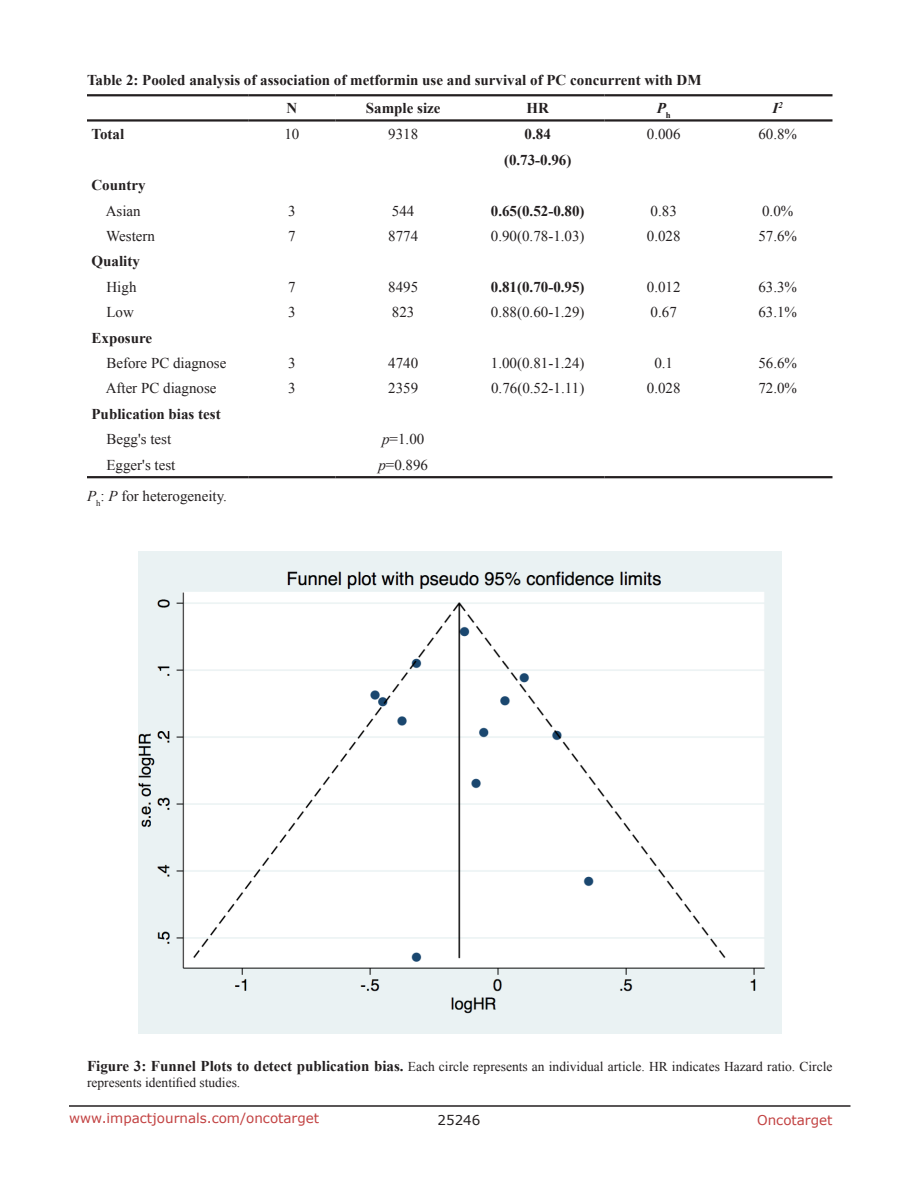
<style>
.page{position:relative;width:918px;height:1188px;background:#fff}
.page>*{position:absolute;margin:0;border:0;box-sizing:border-box;transform-origin:0 0}
.TableText1_Center{font:15px "Times New Roman";color:#231f20}
.TableText1{font:15px "Times New Roman";color:#231f20}
.Table_head{font:700 15px "Times New Roman";color:#231f20}
.TableText1-2{font:700 15px "Times New Roman";color:#231f20}
.TableText1_Center-2{font:700 15px "Times New Roman";color:#231f20}
.Table_head_centre{font:700 15px "Times New Roman";color:#231f20}
.Table_head_centre-2{font:italic 700 15px "Times New Roman";color:#231f20}
.figuretext{font:13.5px/16.2px "Times New Roman";color:#231f20}
.t1{font:13.5px "Verdana";color:#c24141}
.t2{font:13.5px "Verdana";color:#231f20}
.s1{font-style:italic}
.s2{font-weight:700;font-size:15px}
</style>
<div class="page">
<hr style="left:69px;top:1105px;width:781px;height:2px;background:#231f20">
<img style="left:138px;top:551px;width:643px;height:483px">
<svg style="left:87px;top:96px;width:745px;height:1px"></svg>
<hr style="left:87px;top:94px;width:161px;height:2px;background:#231f20">
<hr style="left:248px;top:94px;width:88px;height:2px;background:#231f20">
<hr style="left:336px;top:94px;width:135px;height:2px;background:#231f20">
<hr style="left:471px;top:94px;width:133px;height:2px;background:#231f20">
<hr style="left:604px;top:94px;width:119px;height:2px;background:#231f20">
<hr style="left:723px;top:94px;width:109px;height:2px;background:#231f20">
<hr style="left:87px;top:119px;width:161px;height:3px;background:#231f20">
<hr style="left:248px;top:119px;width:88px;height:3px;background:#231f20">
<hr style="left:336px;top:119px;width:135px;height:3px;background:#231f20">
<hr style="left:471px;top:119px;width:133px;height:3px;background:#231f20">
<hr style="left:604px;top:119px;width:119px;height:3px;background:#231f20">
<hr style="left:723px;top:119px;width:109px;height:3px;background:#231f20">
<hr style="left:87px;top:476px;width:161px;height:2px;background:#231f20">
<hr style="left:248px;top:476px;width:88px;height:2px;background:#231f20">
<hr style="left:336px;top:476px;width:135px;height:2px;background:#231f20">
<hr style="left:471px;top:476px;width:133px;height:2px;background:#231f20">
<hr style="left:604px;top:476px;width:119px;height:2px;background:#231f20">
<hr style="left:723px;top:476px;width:109px;height:2px;background:#231f20">
<p class="Table_head" style="left:87px;top:70px;width:616px">Table 2: Pooled analysis of association of metformin use and survival of PC concurrent with DM</p>
<p class="Table_head_centre" style="left:286px;top:98px;width:12px">N</p>
<p class="Table_head_centre" style="left:366px;top:98px;width:76px">Sample size</p>
<p class="Table_head_centre" style="left:526px;top:98px;width:24px">HR</p>
<p class="Table_head_centre-2" style="left:657px;top:97px;width:16px">P<sub>h</sub></p>
<p class="Table_head_centre-2" style="left:773px;top:97px;width:12px">I<sup>2</sup></p>
<p class="TableText1-2" style="left:92px;top:124px;width:34px">Total</p>
<p class="TableText1_Center" style="left:284px;top:124px;width:16px">10</p>
<p class="TableText1_Center" style="left:388px;top:124px;width:31px">9318</p>
<p class="TableText1_Center-2" style="left:525px;top:124px;width:28px">0.84</p>
<p class="TableText1_Center" style="left:647px;top:124px;width:35px">0.006</p>
<p class="TableText1_Center" style="left:758px;top:124px;width:40px">60.8%</p>
<p class="TableText1_Center-2" style="left:504px;top:149px;width:69px">(0.73-0.96)</p>
<p class="TableText1-2" style="left:92px;top:175px;width:56px">Country</p>
<p class="TableText1" style="left:106px;top:201px;width:36px">Asian</p>
<p class="TableText1_Center" style="left:288px;top:201px;width:9px">3</p>
<p class="TableText1_Center" style="left:392px;top:201px;width:24px">544</p>
<p class="TableText1_Center-2" style="left:491px;top:200px;width:95px">0.65(0.52-0.80)</p>
<p class="TableText1_Center" style="left:651px;top:201px;width:28px">0.83</p>
<p class="TableText1_Center" style="left:762px;top:201px;width:33px">0.0%</p>
<p class="TableText1" style="left:106px;top:226px;width:50px">Western</p>
<p class="TableText1_Center" style="left:288px;top:226px;width:9px">7</p>
<p class="TableText1_Center" style="left:388px;top:226px;width:31px">8774</p>
<p class="TableText1_Center" style="left:491px;top:226px;width:95px">0.90(0.78-1.03)</p>
<p class="TableText1_Center" style="left:647px;top:226px;width:35px">0.028</p>
<p class="TableText1_Center" style="left:758px;top:226px;width:40px">57.6%</p>
<p class="TableText1-2" style="left:92px;top:251px;width:50px">Quality</p>
<p class="TableText1" style="left:106px;top:277px;width:31px">High</p>
<p class="TableText1_Center" style="left:288px;top:277px;width:9px">7</p>
<p class="TableText1_Center" style="left:388px;top:277px;width:31px">8495</p>
<p class="TableText1_Center-2" style="left:491px;top:276px;width:95px">0.81(0.70-0.95)</p>
<p class="TableText1_Center" style="left:647px;top:277px;width:35px">0.012</p>
<p class="TableText1_Center" style="left:758px;top:277px;width:40px">63.3%</p>
<p class="TableText1" style="left:106px;top:302px;width:29px">Low</p>
<p class="TableText1_Center" style="left:288px;top:302px;width:9px">3</p>
<p class="TableText1_Center" style="left:392px;top:302px;width:24px">823</p>
<p class="TableText1_Center" style="left:491px;top:302px;width:95px">0.88(0.60-1.29)</p>
<p class="TableText1_Center" style="left:651px;top:302px;width:28px">0.67</p>
<p class="TableText1_Center" style="left:758px;top:302px;width:40px">63.1%</p>
<p class="TableText1-2" style="left:92px;top:327px;width:62px">Exposure</p>
<p class="TableText1" style="left:106px;top:353px;width:121px">Before PC diagnose</p>
<p class="TableText1_Center" style="left:288px;top:353px;width:9px">3</p>
<p class="TableText1_Center" style="left:388px;top:353px;width:31px">4740</p>
<p class="TableText1_Center" style="left:491px;top:353px;width:95px">1.00(0.81-1.24)</p>
<p class="TableText1_Center" style="left:654px;top:353px;width:20px">0.1</p>
<p class="TableText1_Center" style="left:758px;top:353px;width:40px">56.6%</p>
<p class="TableText1" style="left:106px;top:378px;width:112px">After PC diagnose</p>
<p class="TableText1_Center" style="left:288px;top:378px;width:9px">3</p>
<p class="TableText1_Center" style="left:388px;top:378px;width:31px">2359</p>
<p class="TableText1_Center" style="left:491px;top:378px;width:95px">0.76(0.52-1.11)</p>
<p class="TableText1_Center" style="left:647px;top:378px;width:35px">0.028</p>
<p class="TableText1_Center" style="left:758px;top:378px;width:40px">72.0%</p>
<p class="TableText1-2" style="left:92px;top:403px;width:131px">Publication bias test</p>
<p class="TableText1" style="left:106px;top:429px;width:66px">Begg's test</p>
<p class="TableText1_Center" style="left:382px;top:429px;width:44px"><span class="s1">p</span>=1.00</p>
<p class="TableText1" style="left:106px;top:455px;width:70px">Egger's test</p>
<p class="TableText1_Center" style="left:378px;top:455px;width:51px"><span class="s1">p</span>=0.896</p>
<p class="TableText1" style="left:87px;top:486px;width:142px"><span class="s1">P</span><sub>h</sub>: <span class="s1">P</span> for heterogeneity.</p>
<p class="figuretext" style="left:87px;top:1058px;width:747px"><span class="s2">Figure 3: Funnel Plots to detect publication bias.</span> Each circle represents an individual article. HR indicates Hazard ratio. Circle represents identified studies.</p>
<p class="t1" style="left:69px;top:1109px;width:252px">www.impactjournals.com/oncotarget</p>
<p class="t2" style="left:438px;top:1111px;width:44px">25246</p>
<p class="t1" style="left:757px;top:1111px;width:77px">Oncotarget</p>
</div>
